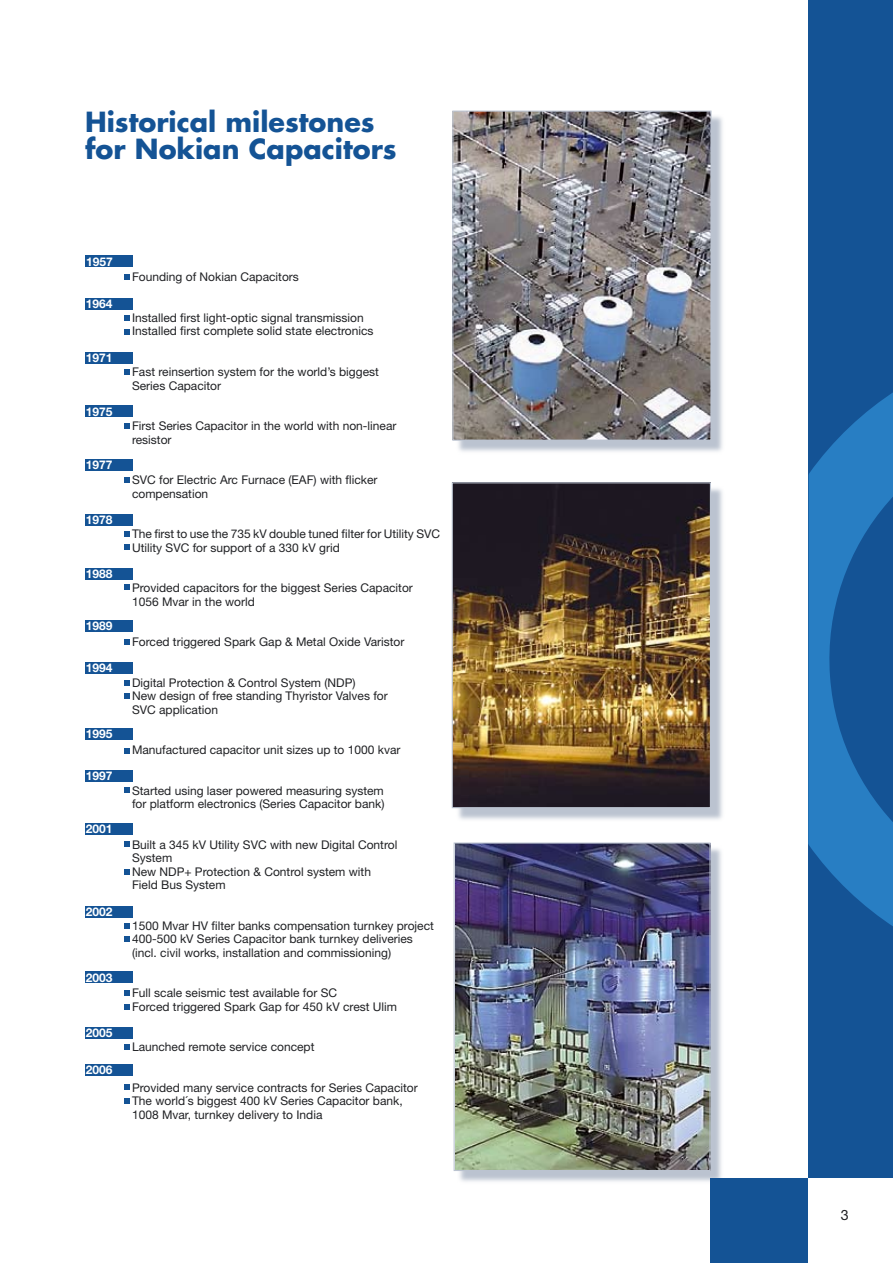
<style>
.page{position:relative;width:893px;height:1263px;background:#fff}
.page>*{position:absolute;margin:0;border:0;box-sizing:border-box;transform-origin:0 0}
.t1{font:700 27px/27px "Futura";color:#145395}
.t2{font:12px/13.5px "Helvetica Neue";color:#202124}
.t3{font:700 12px "Helvetica Neue";color:#fff}
</style>
<div class="page">
<svg style="left:458px;top:114px;width:265px;height:338px;background:#cad1da"></svg>
<img style="left:454px;top:113px;width:255px;height:326px">
<div style="left:452px;top:111px;width:259px;height:330px;border:1px solid #bbc3d0"></div>
<svg style="left:455px;top:488px;width:268px;height:332px;background:#cad0da"></svg>
<img style="left:454px;top:484px;width:255px;height:322px">
<div style="left:452px;top:482px;width:259px;height:326px;border:1px solid #bbc3d0"></div>
<svg style="left:458px;top:848px;width:264px;height:334px;background:#cbd1db"></svg>
<img style="left:456px;top:844px;width:253px;height:325px">
<div style="left:454px;top:842px;width:257px;height:329px;border:1px solid #bbc3d0"></div>
<div style="left:808px;top:0;width:85px;height:1178px;background:#145395"></div>
<svg style="left:808px;top:392px;width:85px;height:534px;fill:#287ec3"></svg>
<div style="left:710px;top:1178px;width:98px;height:85px;background:#145395"></div>
<div style="left:85px;top:256px;width:48px;height:11px;background:#145395"></div>
<svg style="left:124px;top:274px;width:6px;height:6px"></svg>
<div style="left:85px;top:298px;width:47px;height:12px;background:#145395"></div>
<svg style="left:124px;top:316px;width:6px;height:5px"></svg>
<svg style="left:124px;top:329px;width:6px;height:5px"></svg>
<div style="left:85px;top:352px;width:47px;height:12px;background:#145395"></div>
<div style="left:85px;top:406px;width:47px;height:11px;background:#145395"></div>
<div style="left:85px;top:459px;width:47px;height:11px;background:#145395"></div>
<svg style="left:124px;top:370px;width:6px;height:5px"></svg>
<svg style="left:124px;top:423px;width:6px;height:6px"></svg>
<svg style="left:124px;top:477px;width:6px;height:6px"></svg>
<div style="left:85px;top:514px;width:47px;height:12px;background:#145395"></div>
<svg style="left:124px;top:531px;width:6px;height:6px"></svg>
<svg style="left:124px;top:545px;width:6px;height:5px"></svg>
<div style="left:85px;top:568px;width:47px;height:11px;background:#145395"></div>
<div style="left:85px;top:620px;width:47px;height:11px;background:#145395"></div>
<svg style="left:124px;top:585px;width:6px;height:5px"></svg>
<svg style="left:124px;top:639px;width:6px;height:6px"></svg>
<div style="left:85px;top:662px;width:47px;height:11px;background:#145395"></div>
<div style="left:85px;top:728px;width:47px;height:12px;background:#145395"></div>
<svg style="left:124px;top:680px;width:6px;height:5px"></svg>
<svg style="left:124px;top:693px;width:6px;height:5px"></svg>
<svg style="left:124px;top:748px;width:6px;height:5px"></svg>
<div style="left:85px;top:770px;width:47px;height:11px;background:#145395"></div>
<div style="left:85px;top:823px;width:47px;height:11px;background:#145395"></div>
<svg style="left:124px;top:788px;width:6px;height:5px"></svg>
<svg style="left:124px;top:841px;width:6px;height:5px"></svg>
<svg style="left:124px;top:870px;width:6px;height:5px"></svg>
<div style="left:85px;top:906px;width:47px;height:11px;background:#145395"></div>
<div style="left:85px;top:972px;width:47px;height:11px;background:#145395"></div>
<svg style="left:124px;top:923px;width:6px;height:5px"></svg>
<svg style="left:124px;top:937px;width:6px;height:5px"></svg>
<svg style="left:124px;top:990px;width:6px;height:5px"></svg>
<svg style="left:124px;top:1004px;width:6px;height:5px"></svg>
<div style="left:85px;top:1027px;width:47px;height:11px;background:#145395"></div>
<div style="left:85px;top:1064px;width:47px;height:12px;background:#145395"></div>
<svg style="left:124px;top:1045px;width:6px;height:5px"></svg>
<svg style="left:124px;top:1085px;width:6px;height:5px"></svg>
<svg style="left:124px;top:1098px;width:6px;height:6px"></svg>
<h1 class="t1" style="left:85px;top:108px;width:313px">Historical milestones for Nokian Capacitors</h1>
<p class="t3" style="left:86px;top:254px;width:28px">1957</p>
<p class="t3" style="left:86px;top:297px;width:28px">1964</p>
<p class="t3" style="left:86px;top:350px;width:28px">1971</p>
<p class="t3" style="left:86px;top:404px;width:28px">1975</p>
<p class="t3" style="left:86px;top:457px;width:28px">1977</p>
<p class="t3" style="left:86px;top:512px;width:28px">1978</p>
<p class="t3" style="left:86px;top:566px;width:28px">1988</p>
<p class="t3" style="left:86px;top:618px;width:28px">1989</p>
<p class="t3" style="left:86px;top:660px;width:28px">1994</p>
<p class="t3" style="left:86px;top:726px;width:28px">1995</p>
<p class="t3" style="left:86px;top:768px;width:28px">1997</p>
<p class="t3" style="left:86px;top:821px;width:28px">2001</p>
<p class="t3" style="left:86px;top:904px;width:28px">2002</p>
<p class="t3" style="left:86px;top:970px;width:28px">2003</p>
<p class="t3" style="left:86px;top:1025px;width:28px">2005</p>
<p class="t3" style="left:86px;top:1063px;width:28px">2006</p>
<p class="t2" style="left:132px;top:270px;width:168px">Founding of Nokian Capacitors</p>
<p class="t2" style="left:132px;top:311px;width:243px">Installed first light-optic signal transmission<br>Installed first complete solid state electronics</p>
<p class="t2" style="left:132px;top:365px;width:248px">Fast reinsertion system for the world’s biggest<br>Series Capacitor</p>
<p class="t2" style="left:132px;top:419px;width:266px">First Series Capacitor in the world with non-linear resistor</p>
<p class="t2" style="left:132px;top:473px;width:247px">SVC for Electric Arc Furnace (EAF) with flicker compensation</p>
<p class="t2" style="left:132px;top:527px;width:310px">The first to use the 735 kV double tuned filter for Utility SVC<br>Utility SVC for support of a 330 kV grid</p>
<p class="t2" style="left:132px;top:581px;width:282px">Provided capacitors for the biggest Series Capacitor<br>1056 Mvar in the world</p>
<p class="t2" style="left:132px;top:635px;width:274px">Forced triggered Spark Gap &amp; Metal Oxide Varistor</p>
<p class="t2" style="left:132px;top:675px;width:257px">Digital Protection &amp; Control System (NDP)<br>New design of free standing Thyristor Valves for<br>SVC application</p>
<p class="t2" style="left:132px;top:743px;width:270px">Manufactured capacitor unit sizes up to 1000 kvar</p>
<p class="t2" style="left:132px;top:783px;width:254px">Started using laser powered measuring system for platform electronics (Series Capacitor bank)</p>
<p class="t2" style="left:132px;top:837px;width:267px">Built a 345 kV Utility SVC with new Digital Control<br>System<br>New NDP+ Protection &amp; Control system with<br>Field Bus System</p>
<p class="t2" style="left:132px;top:918px;width:303px">1500 Mvar HV filter banks compensation turnkey project<br>400-500 kV Series Capacitor bank turnkey deliveries (incl. civil works, installation and commissioning)</p>
<p class="t2" style="left:132px;top:986px;width:267px">Full scale seismic test available for SC<br>Forced triggered Spark Gap for 450 kV crest Ulim</p>
<p class="t2" style="left:132px;top:1040px;width:184px">Launched remote service concept</p>
<p class="t2" style="left:132px;top:1080px;width:287px">Provided many service contracts for Series Capacitor<br>The world´s biggest 400 kV Series Capacitor bank,<br>1008 Mvar, turnkey delivery to India</p>
</div>
